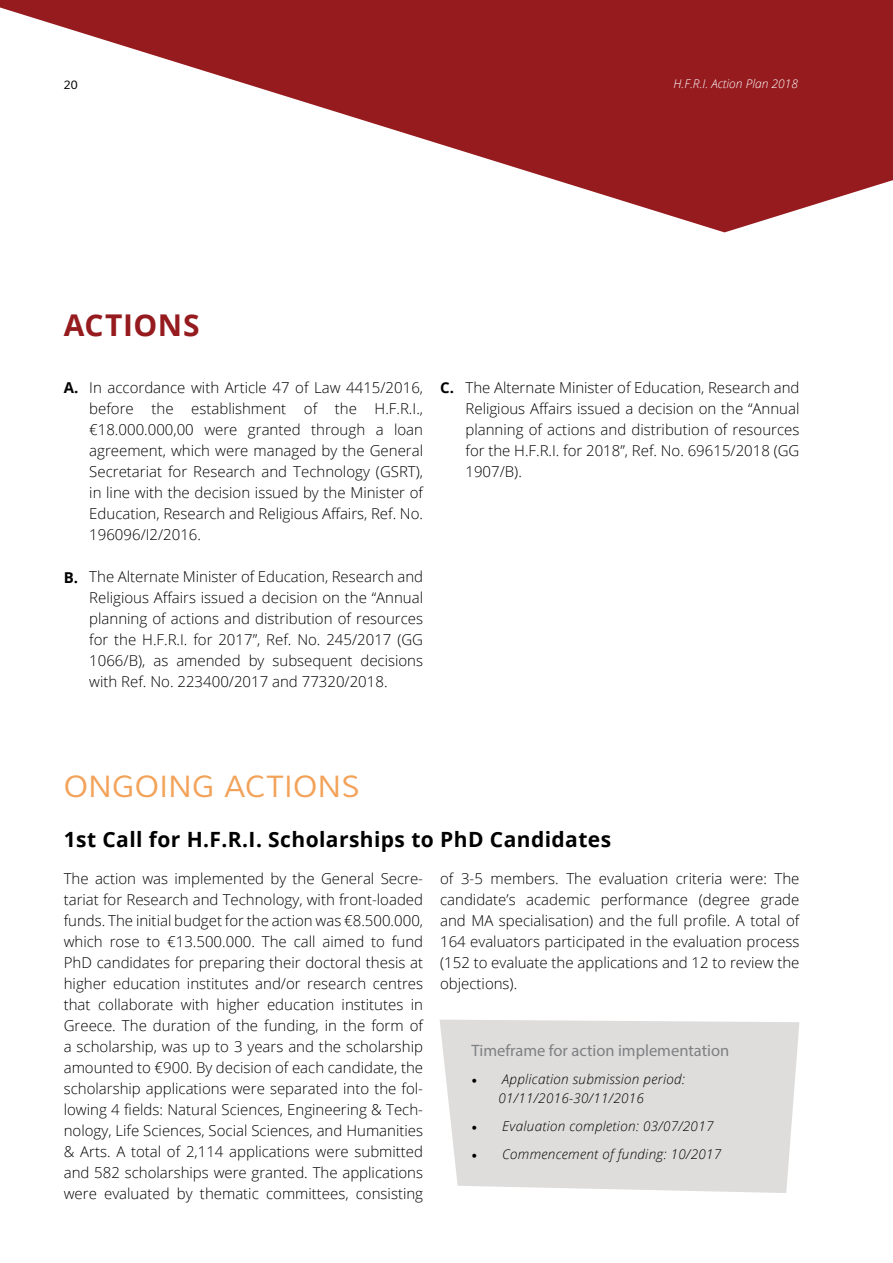
<style>
.page{position:relative;width:893px;height:1263px;background:#fff}
.page>*{position:absolute;margin:0;border:0;box-sizing:border-box;transform-origin:0 0}
.t1{font:30px "Aka Acid GR Muli";letter-spacing:.01em;color:#f3a259}
.t2{font:700 30px "Open Sans";letter-spacing:.02em;color:#951b1f}
.t3{font:700 21px "Open Sans";letter-spacing:.02em;color:#000}
.t4{font:16.5px "Myriad Pro";color:#7e8083}
.t5{font:300 15px/21px "Open Sans";color:#000;text-align:justify}
.t6{font:700 15px "Open Sans";color:#000}
.t7{font:italic 300 13.5px/19.5px "Open Sans";letter-spacing:.02em;color:#000}
.t8{font:italic 300 12px "Open Sans";color:#fff}
.t9{font:12px "Aka Acid GR Muli";color:#000}
.s1{font-family:"Minion Pro";font-weight:400;font-style:normal;font-size:15px}
</style>
<div class="page">
<svg style="left:0;top:0;width:893px;height:232px;fill:#951b1f"></svg>
<svg style="left:440px;top:1019px;width:359px;height:174px;background:#e0dfde"></svg>
<p class="t9" style="left:64px;top:77px;width:15px">20</p>
<p class="t8" style="left:673px;top:76px;width:126px">H.F.R.I. Action Plan 2018</p>
<h1 class="t2" style="left:64px;top:304px;width:137px">ACTIONS</h1>
<p class="t6" style="left:64px;top:377px;width:16px">Α.</p>
<p class="t6" style="left:64px;top:567px;width:16px">Β.</p>
<p class="t5" style="left:89px;top:376px;width:335px">In accordance with Article 47 of Law 4415/2016, before the establishment of the H.F.R.I., €18.000.000,00 were granted through a loan agreement, which were managed by the General Secretariat for Research and Technology (GSRT), in line with the decision issued by the Minister of Education, Research and Religious Affairs, Ref. No.<br>196096/I2/2016.</p>
<p class="t5" style="left:89px;top:565px;width:335px">The Alternate Minister of Education, Research and Religious Affairs issued a decision on the “Annual planning of actions and distribution of resources for the H.F.R.I. for 2017”, Ref. No. 245/2017 (GG 1066/B), as amended by subsequent decisions with Ref. No. 223400/2017 and 77320/2018.</p>
<p class="t6" style="left:440px;top:377px;width:15px">C.</p>
<p class="t5" style="left:465px;top:376px;width:335px">The Alternate Minister of Education, Research and Religious Affairs issued a decision on the “Annual planning of actions and distribution of resources for the H.F.R.I. for 2018”, Ref. No. 69615/2018 (GG 1907/B).</p>
<h1 class="t1" style="left:64px;top:768px;width:297px">ONGOING ACTIONS</h1>
<h2 class="t3" style="left:64px;top:824px;width:549px">1st Call for H.F.R.I. Scholarships to PhD Candidates</h2>
<p class="t5" style="left:64px;top:868px;width:361px">The action was implemented by the General Secre&shy;tariat for Research and Technology, with front-loaded funds. The initial budget for the action was €8.500.000, which rose to €13.500.000. The call aimed to fund PhD candidates for preparing their doctoral thesis at higher education institutes and/or research centres that collaborate with higher education institutes in Greece. The duration of the funding, in the form of a scholarship, was up to 3 years and the scholarship amounted to €900. By decision of each candidate, the scholarship applications were separated into the fol&shy;lowing 4 fields: Natural Sciences, Engineering &amp; Tech&shy;nology, Life Sciences, Social Sciences, and Humanities &amp; Arts. A total of 2,114 applications were submitted and 582 scholarships were granted. The applications were evaluated by thematic committees, consisting</p>
<p class="t5" style="left:440px;top:868px;width:361px">of 3-5 members. The evaluation criteria were: The candidate’s academic performance (degree grade and MA specialisation) and the full profile. A total of 164 evaluators participated in the evaluation process (152 to evaluate the applications and 12 to review the objections).</p>
<p class="t4" style="left:471px;top:1040px;width:259px">Timeframe for action implementation</p>
<p class="t7" style="left:498px;top:1069px;width:188px;text-indent:-27px"><span class="s1">•</span> Application submission period:<br>01/11/2016-30/11/2016</p>
<p class="t7" style="left:471px;top:1116px;width:244px"><span class="s1">•</span> Evaluation completion: 03/07/2017</p>
<p class="t7" style="left:471px;top:1144px;width:251px"><span class="s1">•</span> Commencement of funding: 10/2017</p>
</div>
